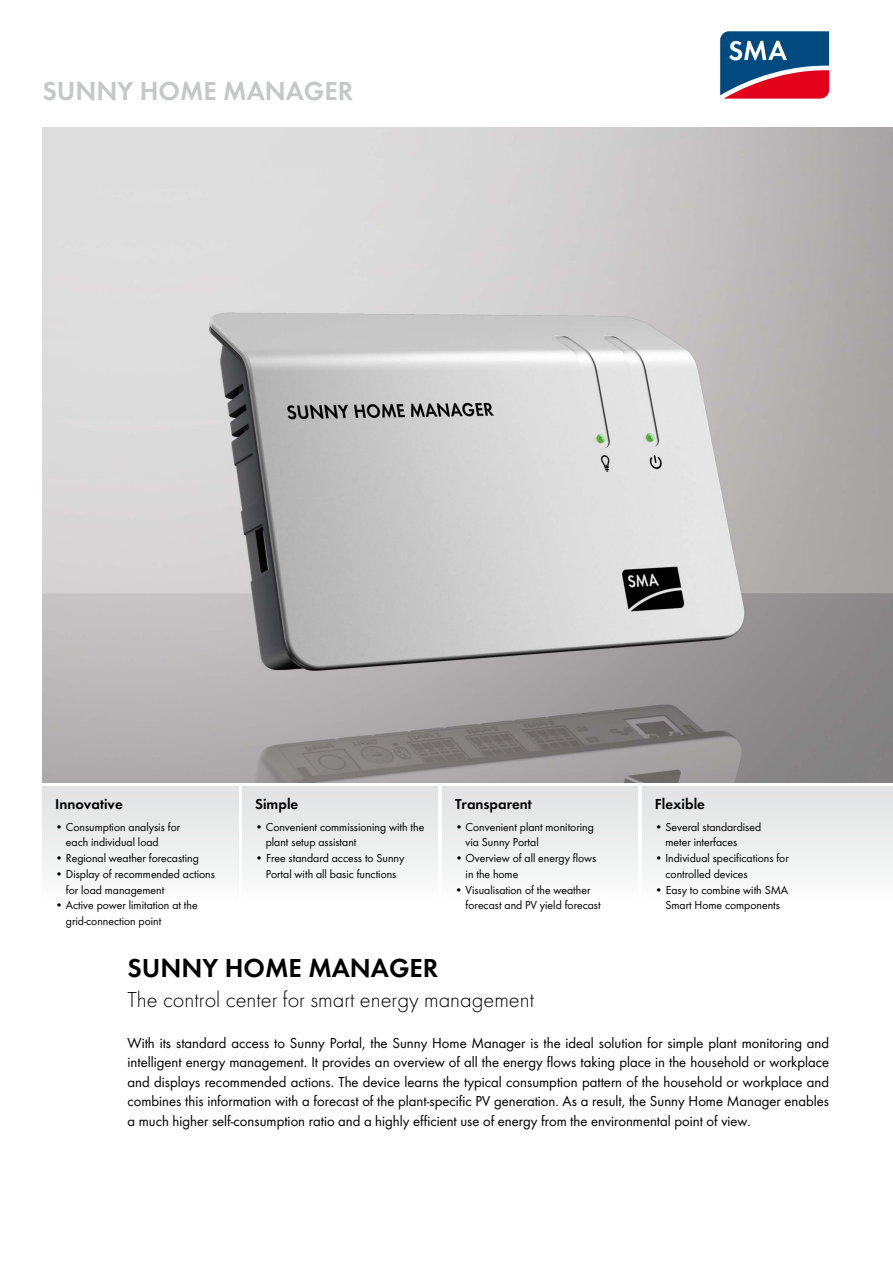
<style>
.page{position:relative;width:893px;height:1263px;background:#fff}
.page>*{position:absolute;margin:0;border:0;box-sizing:border-box;transform-origin:0 0}
.t1{font:600 27px "SMA Futura Global";color:#000}
.t2{font:600 27px "SMA Futura Global";color:#c6c7c8}
.t3{font:22.5px "SMA Futura Global Light";color:#000}
.t4{font:15px/19.5px "SMA Futura Global";color:#000;text-align:justify}
.t5{font:600 15px "SMA Futura Global";color:#000}
.t6{font:12px/15.8px "SMA Futura Global";color:#000}
</style>
<div class="page">
<svg style="left:720px;top:31px;width:109px;height:68px;background:#645177"></svg>
<div style="left:43px;top:787px;width:195px;height:119px;background:linear-gradient(to bottom,#e0e1e2,#fdfdfd)"></div>
<div style="left:242px;top:787px;width:196px;height:119px;background:linear-gradient(to bottom,#e0e1e2,#fdfdfd)"></div>
<div style="left:442px;top:787px;width:196px;height:119px;background:linear-gradient(to bottom,#e0e1e2,#fdfdfd)"></div>
<div style="left:642px;top:787px;width:251px;height:119px;background:linear-gradient(to bottom,#e0e1e2,#fdfdfd)"></div>
<img style="left:43px;top:128px;width:850px;height:654px">
<h1 class="t2" style="left:43px;top:75px;width:136px">Sunny Home</h1>
<h1 class="t2" style="left:223px;top:75px;width:81px">Manager</h1>
<p class="t5" style="left:55px;top:795px;width:69px">Innovative</p>
<p class="t6" style="left:66px;top:819px;width:116px;text-indent:-11px">• Consumption analysis for each individual load</p>
<p class="t6" style="left:55px;top:850px;width:145px">• Regional weather forecasting</p>
<p class="t6" style="left:66px;top:866px;width:151px;text-indent:-11px">• Display of recommended actions for load management</p>
<p class="t6" style="left:66px;top:897px;width:133px;text-indent:-11px">• Active power limitation at the grid-connection point</p>
<p class="t5" style="left:255px;top:795px;width:45px">Simple</p>
<p class="t6" style="left:266px;top:819px;width:160px;text-indent:-11px">• Convenient commissioning with the plant setup assistant</p>
<p class="t6" style="left:255px;top:850px;width:151px;text-align:center">• Free standard access to Sunny<br>Portal with all basic functions</p>
<p class="t5" style="left:455px;top:795px;width:78px">Transparent</p>
<p class="t6" style="left:466px;top:819px;width:130px;text-indent:-11px">• Convenient plant monitoring via Sunny Portal</p>
<p class="t6" style="left:466px;top:850px;width:132px;text-indent:-11px">• Overview of all energy flows in the home</p>
<p class="t6" style="left:466px;top:882px;width:137px;text-indent:-11px">• Visualisation of the weather forecast and PV yield forecast</p>
<p class="t5" style="left:655px;top:795px;width:52px">Flexible</p>
<p class="t6" style="left:665px;top:819px;width:97px;text-indent:-11px">• Several standardised meter interfaces</p>
<p class="t6" style="left:665px;top:850px;width:125px;text-indent:-11px">• Individual specifications for controlled devices</p>
<p class="t6" style="left:655px;top:882px;width:135px;text-align:center">• Easy to combine with SMA<br>Smart Home components</p>
<h1 class="t1" style="left:128px;top:952px;width:312px">Sunny HOME MANAGER</h1>
<h2 class="t3" style="left:128px;top:986px;width:408px">The control center for smart energy management</h2>
<p class="t4" style="left:128px;top:1033px;width:703px">With its standard access to Sunny Portal, the Sunny Home Manager is the ideal solution for simple plant monitoring and intelligent energy management. It provides an overview of all the energy flows taking place in the household or workplace and displays recommended actions. The device learns the typical consumption pattern of the household or workplace and combines this information with a forecast of the plant-specific PV generation. As a result, the Sunny Home Manager enables a much higher self-consumption ratio and a highly efficient use of energy from the environmental point of view.</p>
</div>
